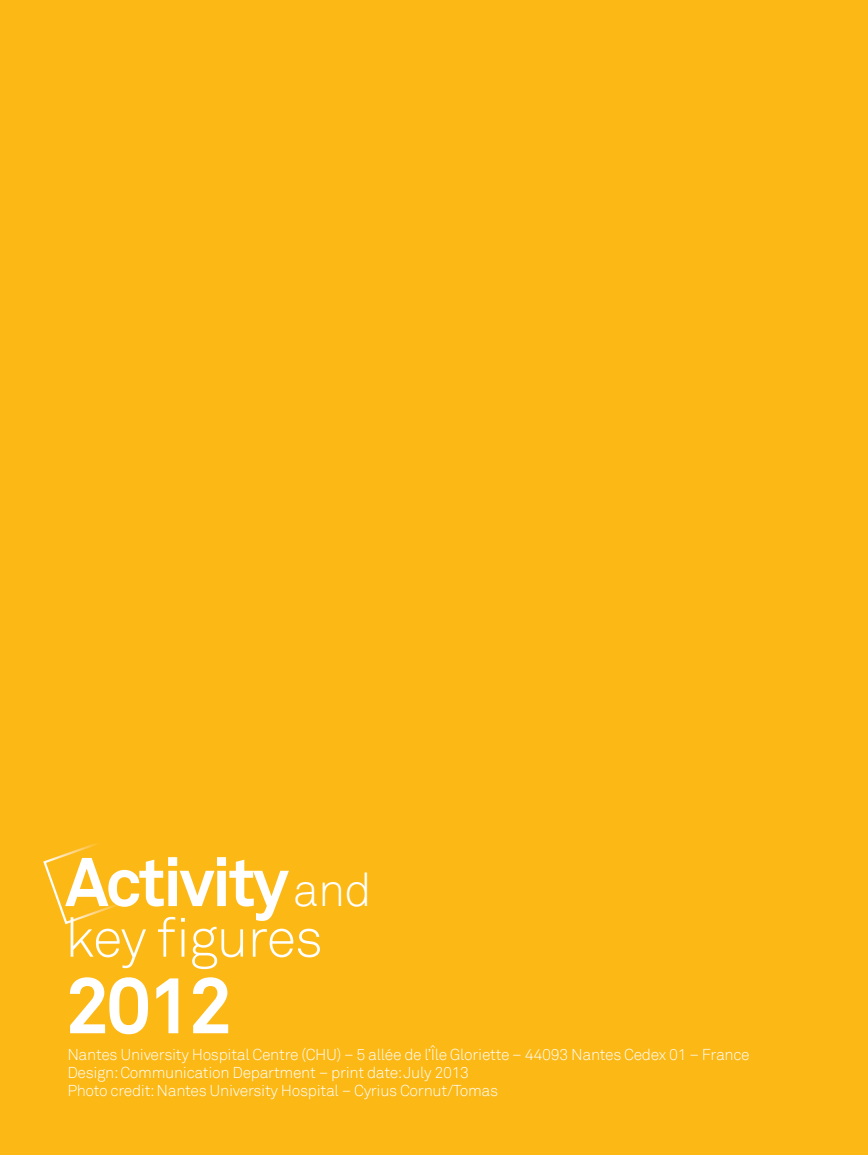
<style>
.page{position:relative;width:868px;height:1155px;background:#fff}
.page>*{position:absolute;margin:0;border:0;box-sizing:border-box;transform-origin:0 0}
.t1{font:700 78.75px "Akkurat";color:#fff}
.t2{font:700 67.73px "Akkurat";letter-spacing:-.04em;color:#fff}
.t3{font:300 54.68px "Akkurat";letter-spacing:-.03em;color:#fff}
.t4{font:300 15.75px/18px "Akkurat";letter-spacing:-.02em;color:#fff}
.s1{font-weight:300;font-size:46.57px}
</style>
<div class="page">
<div style="left:0;top:0;width:867px;height:1154px;background:#fcb814"></div>
<svg style="left:43px;top:843px;width:76px;height:82px"></svg>
<h2 class="t2" style="left:65px;top:839px;width:308px">Activity<span class="s1">and</span></h2>
<h3 class="t3" style="left:65px;top:905px;width:259px">key figures</h3>
<h1 class="t1" style="left:65px;top:955px;width:169px">2012</h1>
<p class="t4" style="left:67px;top:1045px;width:683px">Nantes University Hospital Centre (CHU) – 5 allée de l’Île Gloriette – 44093 Nantes Cedex 01 – France<br>Design: Communication Department – print date: July 2013<br>Photo credit: Nantes University Hospital – Cyrius Cornut/Tomas</p>
</div>
